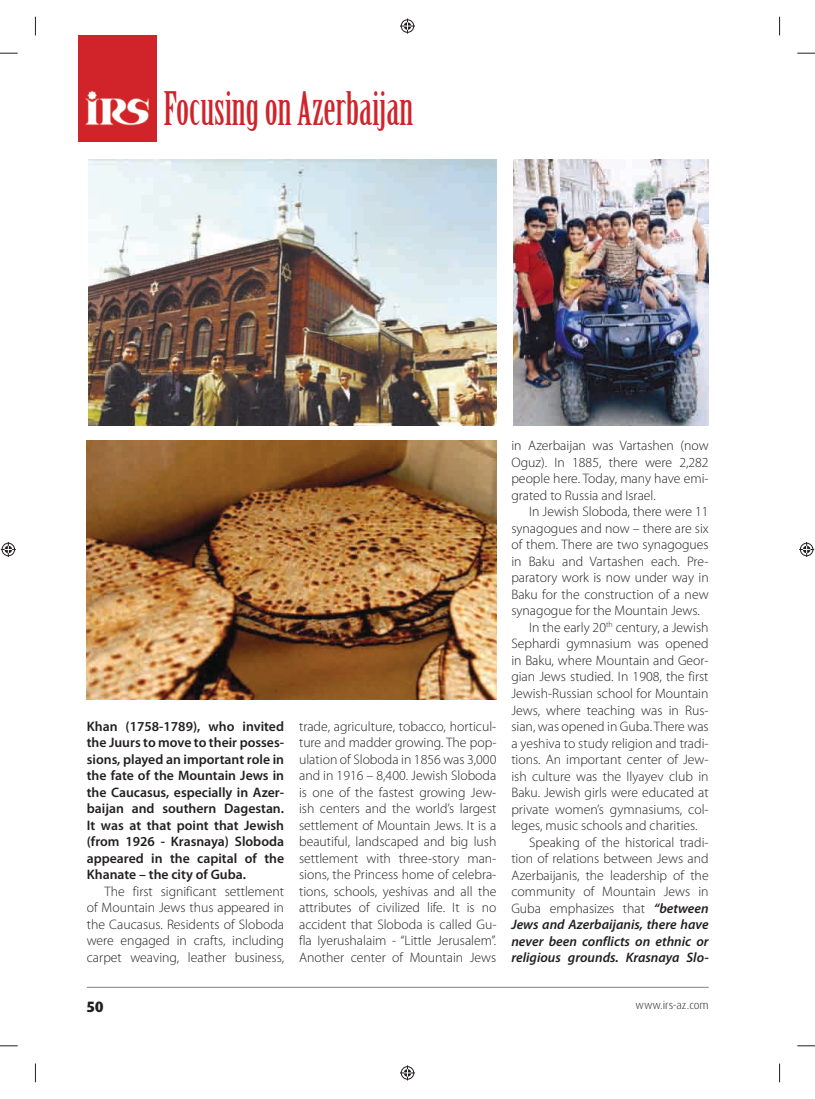
<style>
.page{position:relative;width:815px;height:1099px;background:#fff}
.page>*{position:absolute;margin:0;border:0;box-sizing:border-box;transform-origin:0 0}
.t1{font:45.12px "Birch Std";color:#d1232a}
.t2{font:800 15px "Dax Pro";color:#231f20}
.t3{font:300 13.75px/16.5px "Myriad Pro";color:#231f20;text-align:justify}
.t4{font:600 13.75px/16.5px "Myriad Pro";color:#231f20;text-align:justify}
.t5{font:italic 600 13.75px "Myriad Pro";color:#231f20}
.t6{font:300 11.25px "Dax Pro";color:#231f20}
.s1{font-weight:600;font-style:italic}
</style>
<div class="page">
<hr style="left:87px;top:986px;width:622px;height:1px;background:#808285">
<img style="left:89px;top:159px;width:407px;height:267px">
<img style="left:514px;top:159px;width:195px;height:267px">
<img style="left:87px;top:440px;width:409px;height:259px">
<div style="left:79px;top:35px;width:78px;height:107px;background:#d1232a"></div>
<img style="left:85px;top:91px;width:64px;height:34px">
<svg style="left:0;top:52px;width:18px;height:2px"></svg>
<svg style="left:797px;top:52px;width:18px;height:2px"></svg>
<svg style="left:0;top:1045px;width:18px;height:1px"></svg>
<svg style="left:797px;top:1045px;width:18px;height:1px"></svg>
<svg style="left:35px;top:17px;width:1px;height:18px"></svg>
<svg style="left:35px;top:1063px;width:1px;height:19px"></svg>
<svg style="left:779px;top:17px;width:1px;height:18px"></svg>
<svg style="left:779px;top:1063px;width:1px;height:19px"></svg>
<svg style="left:400px;top:19px;width:15px;height:15px"></svg>
<svg style="left:400px;top:1065px;width:15px;height:15px"></svg>
<svg style="left:1px;top:542px;width:15px;height:15px"></svg>
<svg style="left:799px;top:542px;width:15px;height:15px"></svg>
<h1 class="t1" style="left:164px;top:91px;width:251px">Focusing on Azerbaijan</h1>
<p class="t4" style="left:87px;top:719px;width:199px">Khan (1758-1789), who invited the Juurs to move to their posses&shy;sions, played an important role in the fate of the Mountain Jews in the Caucasus, especially in Azer&shy;baijan and southern Dagestan.<br>It was at that point that Jewish (from 1926 - Krasnaya) Sloboda appeared in the capital of the Khanate – the city of Guba.</p>
<p class="t3" style="left:87px;top:884px;width:199px;text-indent:18px">The first significant settlement of Mountain Jews thus appeared in the Caucasus. Residents of Sloboda were engaged in crafts, including carpet weaving, leather business,</p>
<p class="t3" style="left:299px;top:719px;width:199px">trade, agriculture, tobacco, horticul&shy;ture and madder growing. The pop&shy;ulation of Sloboda in 1856 was 3,000 and in 1916 – 8,400. Jewish Sloboda is one of the fastest growing Jew&shy;ish centers and the world’s largest settlement of Mountain Jews. It is a beautiful, landscaped and big lush settlement with three-story man&shy;sions, the Princess home of celebra&shy;tions, schools, yeshivas and all the attributes of civilized life. It is no accident that Sloboda is called Gu&shy;fla Iyerushalaim - “Little Jerusalem”.<br>Another center of Mountain Jews</p>
<p class="t3" style="left:511px;top:438px;width:199px">in Azerbaijan was Vartashen (now Oguz). In 1885, there were 2,282 people here. Today, many have emi&shy;grated to Russia and Israel.</p>
<p class="t3" style="left:529px;top:504px;width:181px">In Jewish Sloboda, there were 11</p>
<p class="t3" style="left:511px;top:521px;width:199px">synagogues and now – there are six</p>
<p class="t3" style="left:511px;top:537px;width:199px">of them. There are two synagogues</p>
<p class="t3" style="left:511px;top:554px;width:199px">in Baku and Vartashen each. Pre-</p>
<p class="t3" style="left:511px;top:570px;width:199px">paratory work is now under way in</p>
<p class="t3" style="left:511px;top:587px;width:199px">Baku for the construction of a new</p>
<p class="t3" style="left:511px;top:603px;width:190px">synagogue for the Mountain Jews.</p>
<p class="t3" style="left:529px;top:620px;width:181px">In the early 20<sup>th</sup> century, a Jewish</p>
<p class="t3" style="left:511px;top:636px;width:199px">Sephardi gymnasium was opened</p>
<p class="t3" style="left:511px;top:653px;width:199px">in Baku, where Mountain and Geor-</p>
<p class="t3" style="left:511px;top:669px;width:199px">gian Jews studied. In 1908, the first</p>
<p class="t3" style="left:511px;top:686px;width:199px">Jewish-Russian school for Mountain</p>
<p class="t3" style="left:511px;top:702px;width:199px">Jews, where teaching was in Rus-</p>
<p class="t3" style="left:511px;top:719px;width:199px">sian, was opened in Guba. There was</p>
<p class="t3" style="left:511px;top:735px;width:199px">a yeshiva to study religion and tradi-</p>
<p class="t3" style="left:511px;top:752px;width:199px">tions. An important center of Jew-</p>
<p class="t3" style="left:511px;top:768px;width:199px">ish culture was the Ilyayev club in</p>
<p class="t3" style="left:511px;top:785px;width:199px">Baku. Jewish girls were educated at</p>
<p class="t3" style="left:511px;top:801px;width:199px">private women’s gymnasiums, col-</p>
<p class="t3" style="left:511px;top:818px;width:188px">leges, music schools and charities.</p>
<p class="t3" style="left:529px;top:834px;width:181px">Speaking of the historical tradi-</p>
<p class="t3" style="left:511px;top:851px;width:199px">tion of relations between Jews and</p>
<p class="t3" style="left:511px;top:867px;width:199px">Azerbaijanis, the leadership of the</p>
<p class="t3" style="left:511px;top:884px;width:199px">community of Mountain Jews in</p>
<p class="t3" style="left:511px;top:900px;width:199px">Guba emphasizes that <span class="s1">“between</span></p>
<p class="t5" style="left:511px;top:919px;width:199px">Jews and Azerbaijanis, there have</p>
<p class="t5" style="left:511px;top:935px;width:199px">never been conflicts on ethnic or</p>
<p class="t5" style="left:511px;top:952px;width:199px">religious grounds. Krasnaya Slo-</p>
<p class="t2" style="left:87px;top:999px;width:19px">50</p>
<p class="t6" style="left:636px;top:999px;width:75px">www.irs-az.com</p>
</div>
